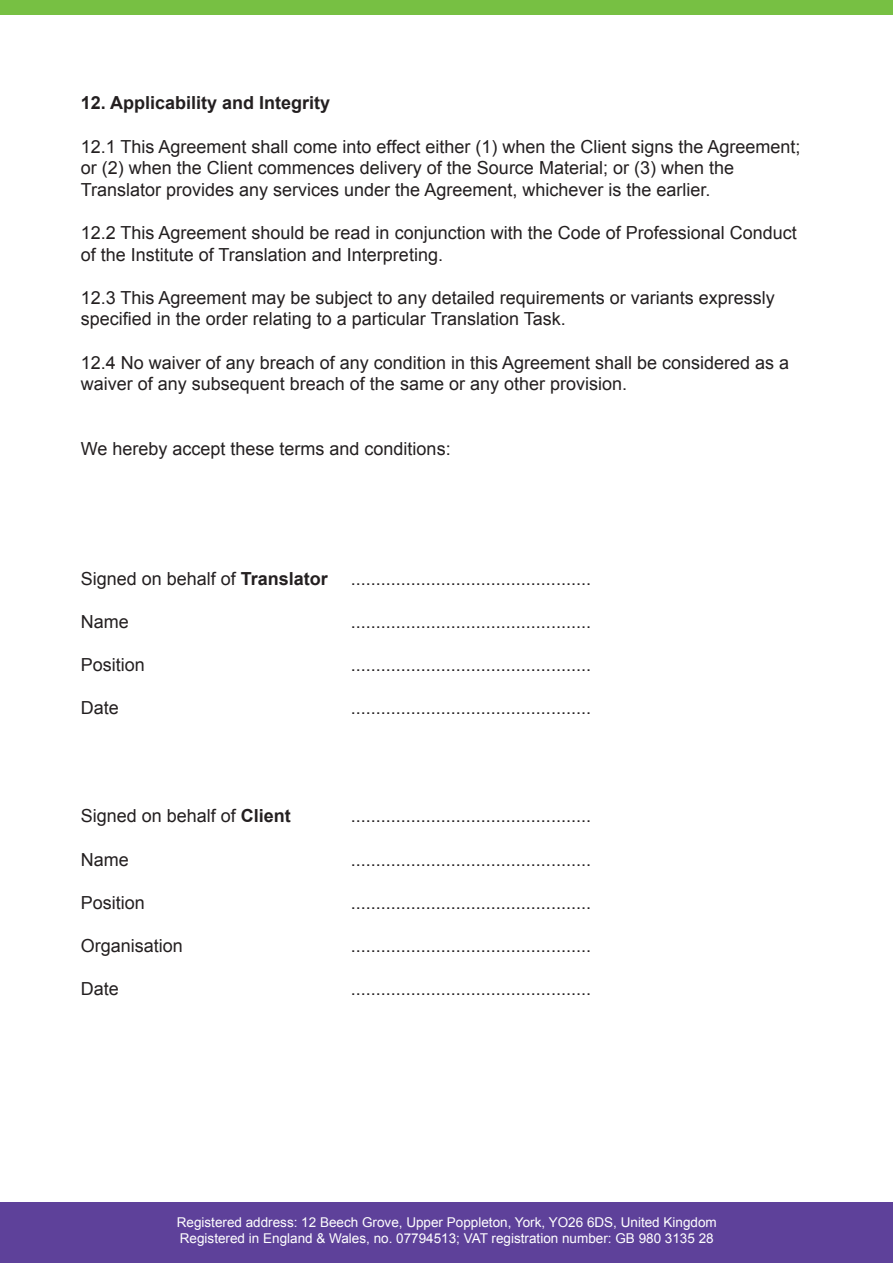
<style>
.page{position:relative;width:893px;height:1263px;background:#fff}
.page>*{position:absolute;margin:0;border:0;box-sizing:border-box;transform-origin:0 0}
.t1{font:18px/21.6px "Arial";color:#231f20}
.t2{font:700 18px "Arial";color:#231f20}
.t3{font:13.5px "Arial";color:#fff}
.s1{font-weight:700}
</style>
<div class="page">
<div style="left:0;top:0;width:893px;height:15px;background:#77c043"></div>
<div style="left:0;top:1202px;width:893px;height:61px;background:#5e419a"></div>
<p class="t2" style="left:81px;top:90px;width:251px">12. Applicability and Integrity</p>
<p class="t1" style="left:81px;top:135px;width:721px">12.1 This Agreement shall come into effect either (1) when the Client signs the Agreement; or (2) when the Client commences delivery of the Source Material; or (3) when the<br>Translator provides any services under the Agreement, whichever is the earlier.</p>
<p class="t1" style="left:81px;top:222px;width:718px">12.2 This Agreement should be read in conjunction with the Code of Professional Conduct of the Institute of Translation and Interpreting.</p>
<p class="t1" style="left:81px;top:287px;width:695px">12.3 This Agreement may be subject to any detailed requirements or variants expressly specified in the order relating to a particular Translation Task.</p>
<p class="t1" style="left:81px;top:351px;width:710px">12.4 No waiver of any breach of any condition in this Agreement shall be considered as a waiver of any subsequent breach of the same or any other provision.</p>
<p class="t1" style="left:81px;top:438px;width:371px">We hereby accept these terms and conditions:</p>
<p class="t1" style="left:81px;top:567px;width:249px">Signed on behalf of <span class="s1">Translator</span></p>
<p class="t1" style="left:351px;top:567px;width:242px">................................................</p>
<p class="t1" style="left:81px;top:611px;width:50px">Name</p>
<p class="t1" style="left:351px;top:611px;width:242px">................................................</p>
<p class="t1" style="left:81px;top:654px;width:66px">Position</p>
<p class="t1" style="left:351px;top:654px;width:242px">................................................</p>
<p class="t1" style="left:81px;top:697px;width:40px">Date</p>
<p class="t1" style="left:351px;top:697px;width:242px">................................................</p>
<p class="t1" style="left:81px;top:805px;width:212px">Signed on behalf of <span class="s1">Client</span></p>
<p class="t1" style="left:351px;top:805px;width:242px">................................................</p>
<p class="t1" style="left:81px;top:848px;width:50px">Name</p>
<p class="t1" style="left:351px;top:848px;width:242px">................................................</p>
<p class="t1" style="left:81px;top:891px;width:66px">Position</p>
<p class="t1" style="left:351px;top:891px;width:242px">................................................</p>
<p class="t1" style="left:81px;top:935px;width:104px">Organisation</p>
<p class="t1" style="left:351px;top:935px;width:242px">................................................</p>
<p class="t1" style="left:81px;top:978px;width:40px">Date</p>
<p class="t1" style="left:351px;top:978px;width:242px">................................................</p>
<p class="t3" style="left:177px;top:1213px;width:542px">Registered address: 12 Beech Grove, Upper Poppleton, York, YO26 6DS, United Kingdom</p>
<p class="t3" style="left:180px;top:1229px;width:535px">Registered in England &amp; Wales, no. 07794513; VAT registration number: GB 980 3135 28</p>
</div>
